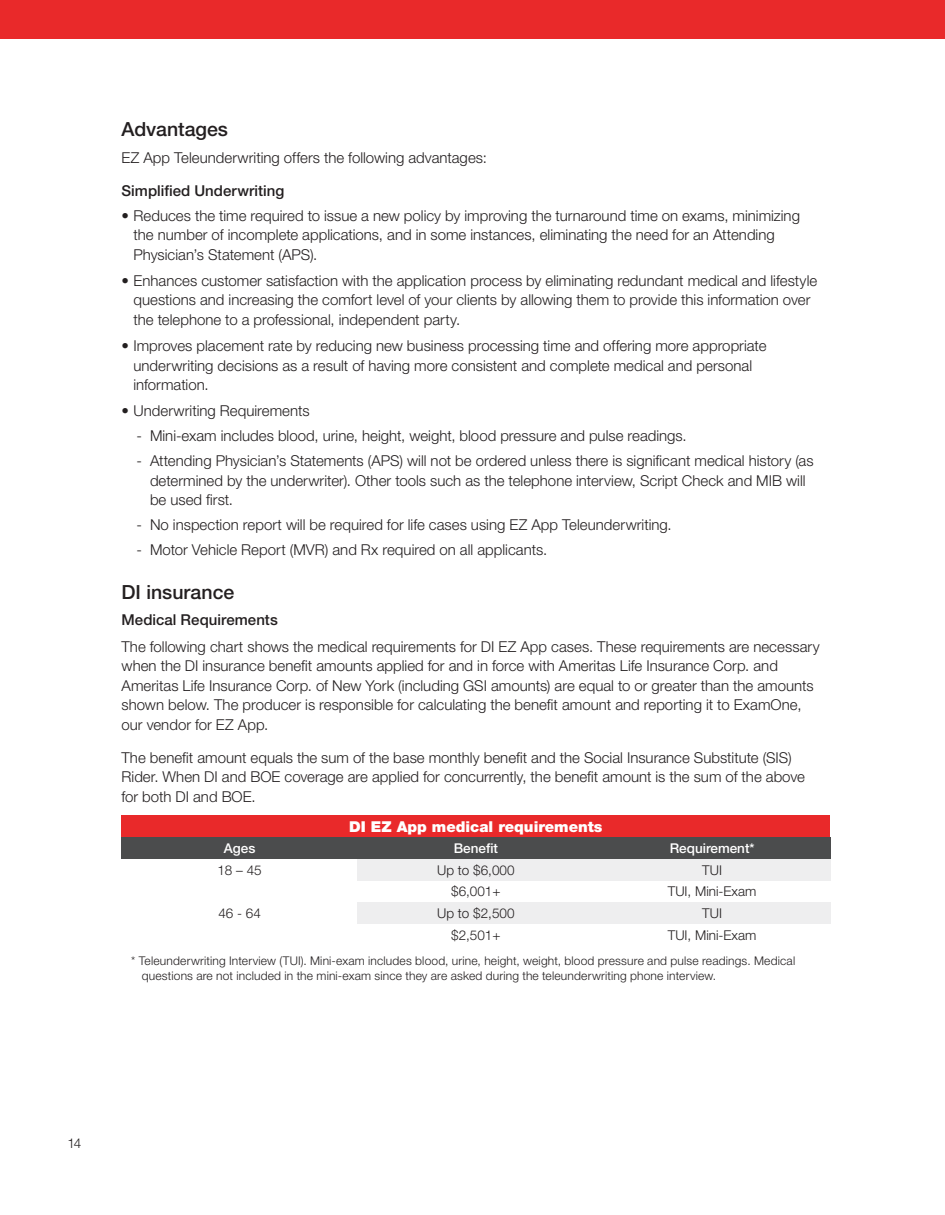
<style>
.page{position:relative;width:945px;height:1215px;background:#fff}
.page>*{position:absolute;margin:0;border:0;box-sizing:border-box;transform-origin:0 0}
.t1{font:500 19.5px "Helvetica Neue LT Std";color:#231f20}
.t2{font:300 15px/19.5px "Helvetica Neue LT Std";color:#231f20}
.t3{font:500 15px "Helvetica Neue LT Std";color:#231f20}
.t4{font:900 15px "Helvetica Neue LT Std";color:#fff}
.t5{font:300 13.5px "Helvetica Neue LT Std";color:#231f20}
.t6{font:500 13.5px "Helvetica Neue LT Std";color:#fff}
.t7{font:300 12px/15px "Helvetica Neue LT Std";letter-spacing:.015em;color:#231f20}
</style>
<div class="page">
<div style="left:122px;top:815px;width:708px;height:23px;background:#e9292a"></div>
<div style="left:122px;top:838px;width:236px;height:21px;background:#4b4c4d"></div>
<div style="left:358px;top:838px;width:236px;height:21px;background:#4b4c4d"></div>
<div style="left:594px;top:838px;width:236px;height:21px;background:#4b4c4d"></div>
<div style="left:358px;top:859px;width:236px;height:22px;background:#eeeeef"></div>
<div style="left:594px;top:859px;width:236px;height:22px;background:#eeeeef"></div>
<div style="left:358px;top:902px;width:236px;height:22px;background:#eeeeef"></div>
<div style="left:594px;top:902px;width:236px;height:22px;background:#eeeeef"></div>
<div style="left:0;top:0;width:945px;height:39px;background:#e9292a"></div>
<h3 class="t1" style="left:122px;top:118px;width:108px">Advantages</h3>
<p class="t2" style="left:122px;top:147px;width:367px">EZ App Teleunderwriting offers the following advantages:</p>
<p class="t3" style="left:122px;top:181px;width:164px">Simplifed Underwriting</p>
<p class="t2" style="left:134px;top:205px;width:668px;text-indent:-12px">• Reduces the time required to issue a new policy by improving the turnaround time on exams, minimizing the number of incomplete applications, and in some instances, eliminating the need for an Attending<br>Physician’s Statement (APS)</p>
<p class="t2" style="left:134px;top:270px;width:685px;text-indent:-12px">• Enhances customer satisfaction with the application process by eliminating redundant medical and lifestyle questions and increasing the comfort level of your clients by allowing them to provide this information over the telephone to a professional, independent party</p>
<p class="t2" style="left:134px;top:336px;width:634px;text-indent:-12px">• Improves placement rate by reducing new business processing time and offering more appropriate underwriting decisions as a result of having more consistent and complete medical and personal information</p>
<p class="t2" style="left:122px;top:401px;width:190px">• Underwriting Requirements</p>
<p class="t2" style="left:136px;top:426px;width:548px">- Mini-exam includes blood, urine, height, weight, blood pressure and pulse readings</p>
<p class="t2" style="left:150px;top:451px;width:665px;text-indent:-14px">- Attending Physician’s Statements (APS) will not be ordered unless there is signifcant medical history (as determined by the underwriter) Other tools such as the telephone interview, Script Check and MIB will be used frst</p>
<p class="t2" style="left:136px;top:515px;width:533px">- No inspection report will be required for life cases using EZ App Teleunderwriting</p>
<p class="t2" style="left:136px;top:540px;width:408px">- Motor Vehicle Report (MVR) and Rx required on all applicants</p>
<p class="t1" style="left:122px;top:581px;width:114px">DI insurance</p>
<p class="t3" style="left:122px;top:611px;width:158px">Medical Requirements</p>
<p class="t2" style="left:122px;top:636px;width:700px">The following chart shows the medical requirements for DI EZ App cases These requirements are necessary when the DI insurance beneft amounts applied for and in force with Ameritas Life Insurance Corp and Ameritas Life Insurance Corp of New York (including GSI amounts) are equal to or greater than the amounts shown below The producer is responsible for calculating the beneft amount and reporting it to ExamOne, our vendor for EZ App</p>
<p class="t2" style="left:122px;top:747px;width:685px">The beneft amount equals the sum of the base monthly beneft and the Social Insurance Substitute (SIS)<br>Rider When DI and BOE coverage are applied for concurrently, the beneft amount is the sum of the above for both DI and BOE</p>
<p class="t4" style="left:349px;top:817px;width:255px">DI EZ App medical requirements</p>
<p class="t6" style="left:224px;top:840px;width:33px">Ages</p>
<p class="t6" style="left:454px;top:840px;width:46px">Beneft</p>
<p class="t6" style="left:670px;top:840px;width:86px">Requirement*</p>
<p class="t5" style="left:217px;top:862px;width:46px">18 – 45</p>
<p class="t5" style="left:437px;top:862px;width:79px">Up to $6,000</p>
<p class="t5" style="left:702px;top:862px;width:21px">TUI</p>
<p class="t5" style="left:451px;top:883px;width:51px">$6,001+</p>
<p class="t5" style="left:668px;top:883px;width:90px">TUI, Mini-Exam</p>
<p class="t5" style="left:218px;top:905px;width:44px">46 - 64</p>
<p class="t5" style="left:437px;top:905px;width:79px">Up to $2,500</p>
<p class="t5" style="left:702px;top:905px;width:21px">TUI</p>
<p class="t5" style="left:451px;top:927px;width:51px">$2,501+</p>
<p class="t5" style="left:668px;top:927px;width:90px">TUI, Mini-Exam</p>
<p class="t7" style="left:142px;top:953px;width:655px;text-indent:-10px">* Teleunderwriting Interview (TUI) Mini-exam includes blood, urine, height, weight, blood pressure and pulse readings Medical questions are not included in the mini-exam since they are asked during the teleunderwriting phone interview</p>
<p class="t5" style="left:68px;top:1134px;width:15px">14</p>
</div>
